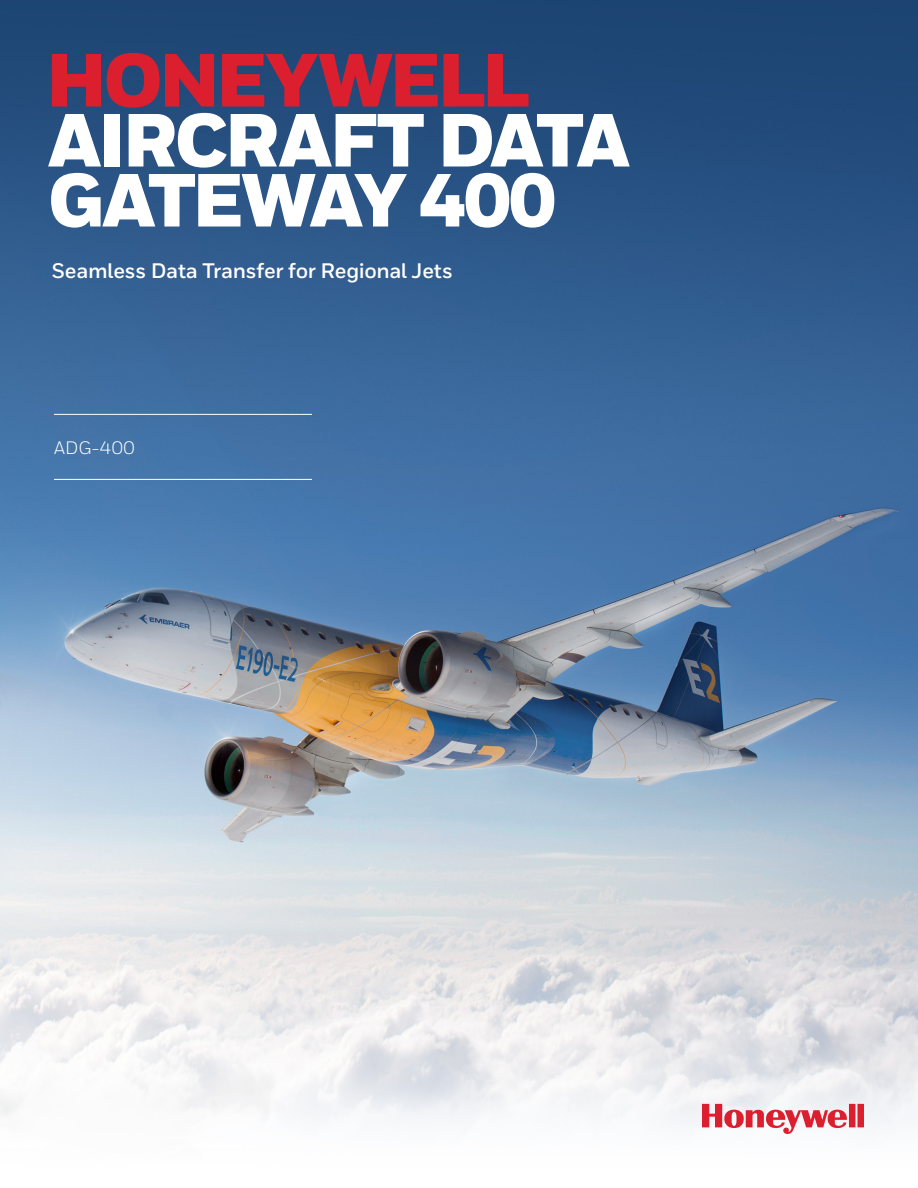
<style>
.page{position:relative;width:918px;height:1188px;background:#fff}
.page>*{position:absolute;margin:0;border:0;box-sizing:border-box;transform-origin:0 0}
.Title_50_40__the_res{font:900 75px/60px "Honeywell Sans";letter-spacing:-.045em;color:#fff}
.Title_50_40__T{font:900 75px "Honeywell Sans";letter-spacing:-.055em;color:#dc1f2e}
.Subtitle__indent_for{font:700 21px "Honeywell Sans";letter-spacing:-.015em;color:#fff}
.Cover__Product_Name{font:18px "Honeywell Sans";letter-spacing:.015em;color:#fff}
</style>
<div class="page">
<img style="left:0;top:0;width:918px;height:1126px">
<svg style="left:702px;top:1104px;width:162px;height:30px"></svg>
<hr style="left:54px;top:414px;width:258px;height:1px;background:#fff">
<hr style="left:54px;top:479px;width:258px;height:1px;background:#fff">
<p class="Title_50_40__T" style="left:46px;top:34px;width:486px">HONEYWELL</p>
<p class="Title_50_40__the_res" style="left:48px;top:114px;width:584px">AIRCRAFT DATA<br>GATEWAY 400</p>
<p class="Subtitle__indent_for" style="left:52px;top:257px;width:403px">Seamless Data Transfer for Regional Jets</p>
<p class="Cover__Product_Name" style="left:54px;top:437px;width:82px">ADG-400</p>
</div>
